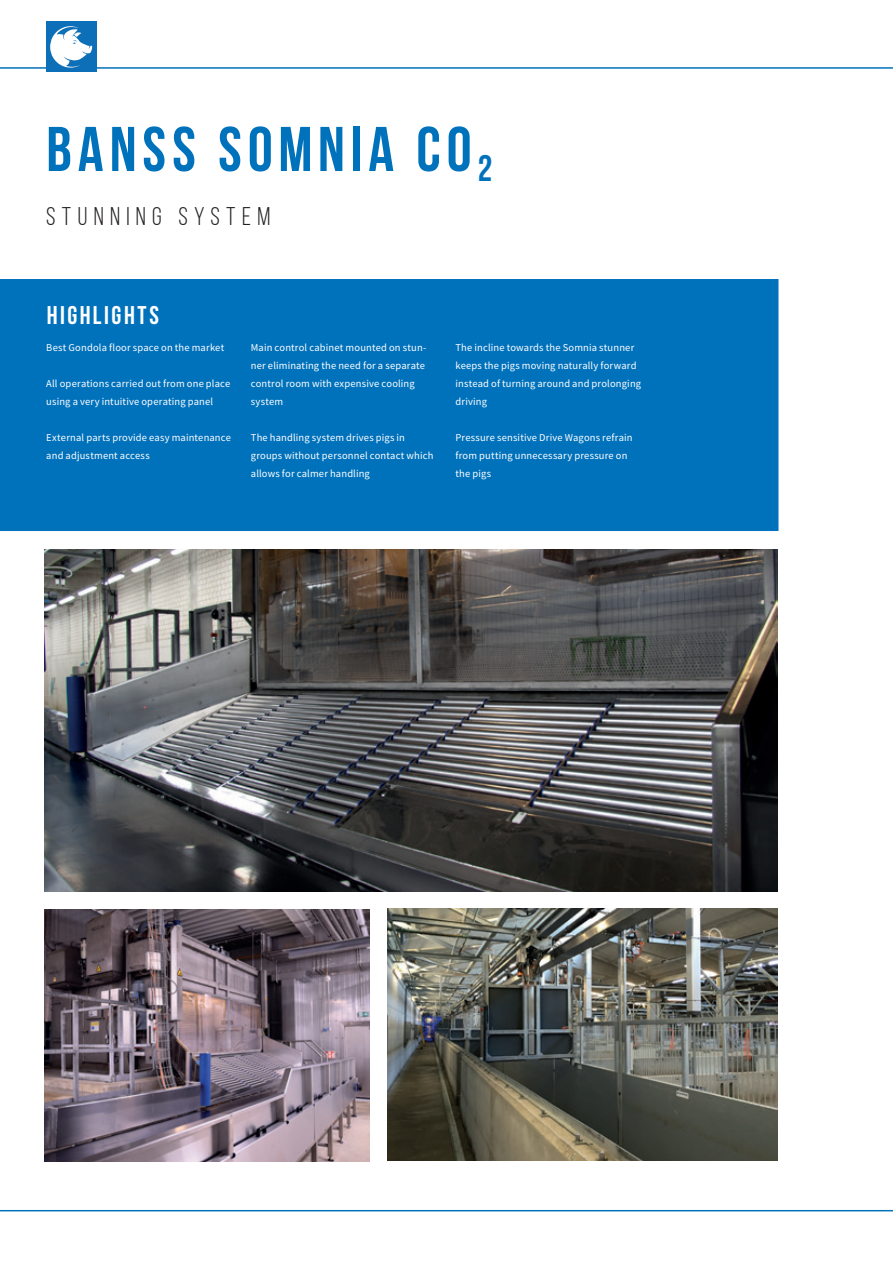
<style>
.page{position:relative;width:893px;height:1263px;background:#fff}
.page>*{position:absolute;margin:0;border:0;box-sizing:border-box;transform-origin:0 0}
.t1{font:700 63px "Bebas Neue";letter-spacing:.095em;color:#0072bc}
.t2{font:25.5px "Bebas Neue";letter-spacing:.245em;color:#231f20}
.t3{font:700 25.5px "Bebas Neue";letter-spacing:.095em;color:#fff}
.t4{font:10.5px/18px "Source Sans Pro";letter-spacing:.015em;color:#fff}
</style>
<div class="page">
<div style="left:0;top:279px;width:778px;height:252px;background:#0072bc"></div>
<img style="left:45px;top:549px;width:732px;height:342px">
<img style="left:45px;top:909px;width:324px;height:252px">
<img style="left:387px;top:909px;width:390px;height:252px">
<hr style="left:0;top:67px;width:893px;height:2px;background:#0072bc">
<hr style="left:0;top:1210px;width:893px;height:1px;background:#0072bc">
<div style="left:46px;top:22px;width:50px;height:50px;background:#0d6fb8"></div>
<svg style="left:50px;top:26px;width:42px;height:42px"></svg>
<h1 class="t1" style="left:46px;top:115px;width:447px">BANSS SOMNIA CO<sub>2</sub></h1>
<h2 class="t2" style="left:46px;top:203px;width:226px">STUNNING SYSTEM</h2>
<h2 class="t3" style="left:47px;top:301px;width:114px">HIGHLIGHTS</h2>
<p class="t4" style="left:46px;top:338px;width:179px">Best Gondola floor space on the market</p>
<p class="t4" style="left:46px;top:374px;width:186px">All operations carried out from one place using a very intuitive operating panel</p>
<p class="t4" style="left:46px;top:428px;width:186px">External parts provide easy maintenance and adjustment access</p>
<p class="t4" style="left:251px;top:338px;width:177px">Main control cabinet mounted on stun&shy;ner eliminating the need for a separate control room with expensive cooling system</p>
<p class="t4" style="left:251px;top:428px;width:184px">The handling system drives pigs in groups without personnel contact which allows for calmer handling</p>
<p class="t4" style="left:455px;top:338px;width:187px">The incline towards the Somnia stunner keeps the pigs moving naturally forward instead of turning around and prolonging driving</p>
<p class="t4" style="left:455px;top:428px;width:179px">Pressure sensitive Drive Wagons refrain from putting unnecessary pressure on the pigs</p>
</div>
